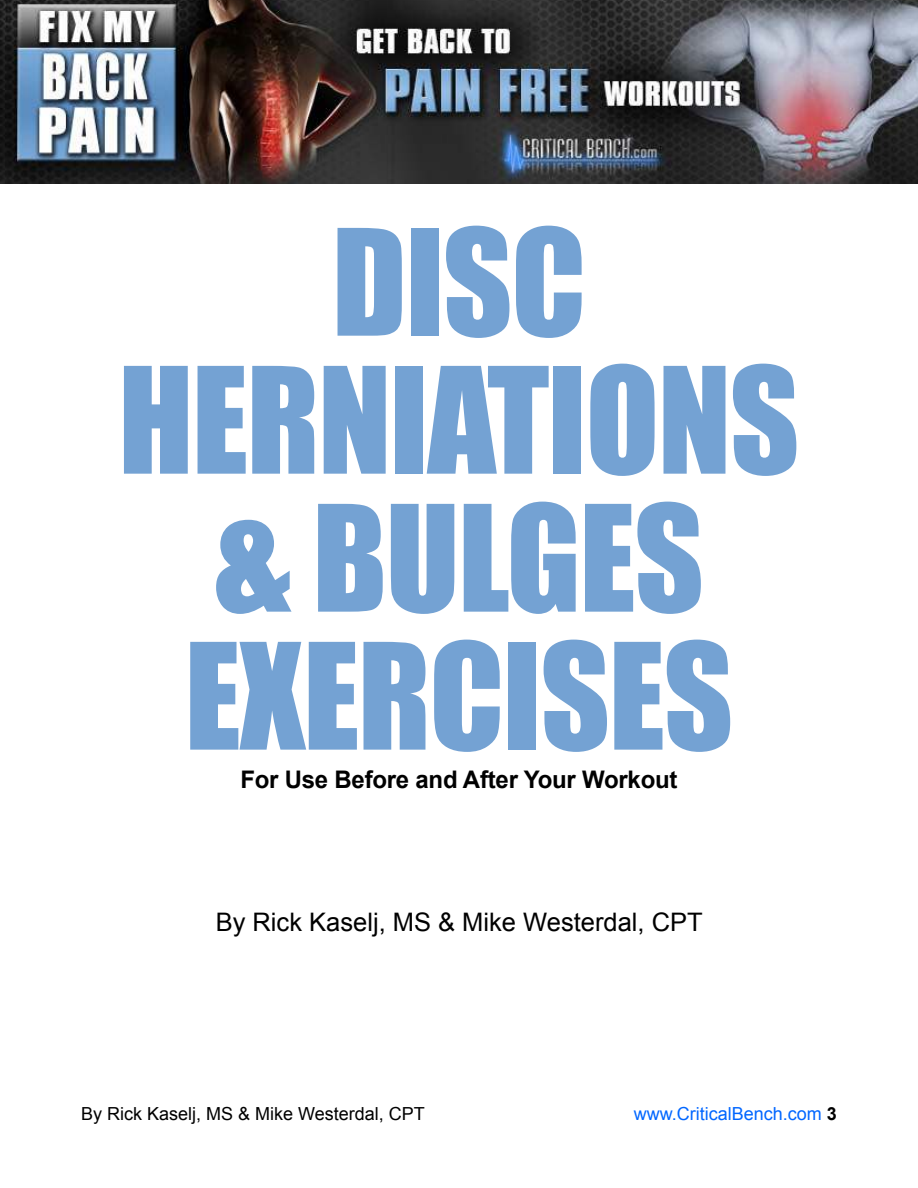
<style>
.page{position:relative;width:918px;height:1188px;background:#fff}
.page>*{position:absolute;margin:0;border:0;box-sizing:border-box;transform-origin:0 0}
.t1{font:136.35px/138px "Impact";letter-spacing:-.01em;color:#74a2d3;text-align:center}
.t2{font:25.5px "Arial";color:#000}
.t3{font:700 24.3px "Arial";letter-spacing:-.01em;color:#000}
.t4{font:18px "Arial";color:#000}
.t5{font:18px "Arial";color:#06f}
.s1{font-weight:700;color:#000}
</style>
<div class="page">
<img style="left:0;top:0;width:918px;height:184px">
<h1 class="t1" style="left:118px;top:220px;width:683px">DISC<br>HERNIATIONS &amp; BULGES<br>EXERCISES</h1>
<h3 class="t3" style="left:240px;top:765px;width:439px">For Use Before and After Your Workout</h3>
<h2 class="t2" style="left:216px;top:913px;width:488px">By Rick Kaselj, MS &amp; Mike Westerdal, CPT</h2>
<p class="t4" style="left:81px;top:1107px;width:345px">By Rick Kaselj, MS &amp; Mike Westerdal, CPT</p>
<p class="t5" style="left:634px;top:1107px;width:205px">www.CriticalBench.com <span class="s1">3</span></p>
</div>
